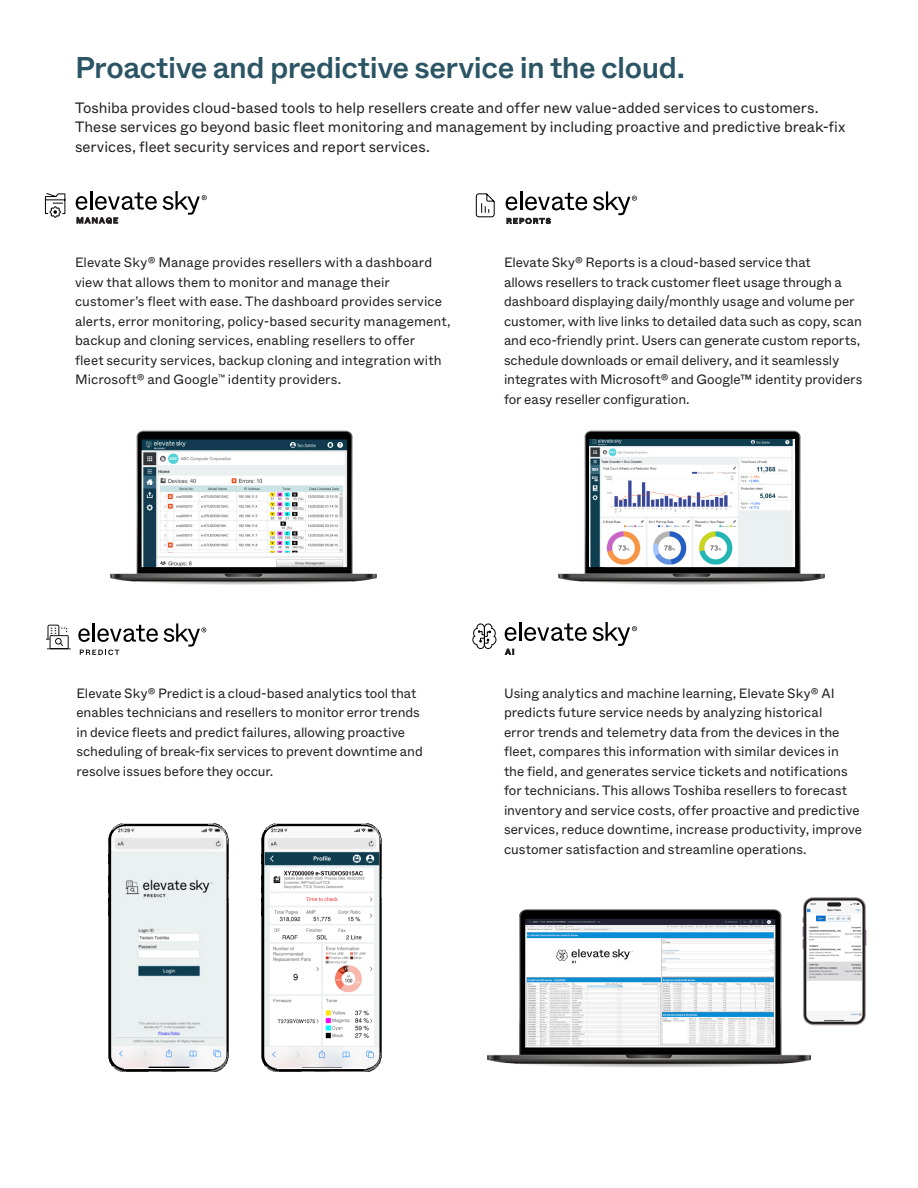
<style>
.page{position:relative;width:918px;height:1188px;background:#fff}
.page>*{position:absolute;margin:0;border:0;box-sizing:border-box;transform-origin:0 0}
.t1{font:500 30px "ABC Whyte";letter-spacing:-.015em;color:#2b5564}
.t2{font:15px/19.5px "ABC Whyte";letter-spacing:.005em;color:#231f20}
.t3{font:13.5px/19.5px "ABC Whyte";color:#231f20}
</style>
<div class="page">
<img style="left:110px;top:430px;width:267px;height:155px">
<svg style="left:76px;top:196px;width:12px;height:14px"></svg>
<hr style="left:90px;top:191px;width:3px;height:19px;background:#000">
<svg style="left:95px;top:192px;width:62px;height:18px"></svg>
<svg style="left:77px;top:218px;width:41px;height:5px"></svg>
<svg style="left:45px;top:193px;width:21px;height:25px"></svg>
<svg style="left:163px;top:191px;width:44px;height:24px"></svg>
<svg style="left:475px;top:193px;width:20px;height:25px"></svg>
<svg style="left:506px;top:191px;width:131px;height:33px"></svg>
<svg style="left:78px;top:623px;width:80px;height:19px"></svg>
<svg style="left:80px;top:650px;width:39px;height:5px"></svg>
<svg style="left:46px;top:625px;width:25px;height:24px"></svg>
<svg style="left:164px;top:623px;width:42px;height:24px"></svg>
<svg style="left:505px;top:627px;width:12px;height:14px"></svg>
<hr style="left:519px;top:622px;width:3px;height:19px;background:#000">
<svg style="left:524px;top:623px;width:63px;height:18px"></svg>
<svg style="left:505px;top:649px;width:9px;height:6px"></svg>
<svg style="left:472px;top:623px;width:25px;height:27px"></svg>
<svg style="left:593px;top:622px;width:44px;height:24px"></svg>
<img style="left:558px;top:430px;width:267px;height:155px">
<img style="left:590px;top:440px;width:205px;height:127px">
<img style="left:487px;top:909px;width:324px;height:158px">
<img style="left:800px;top:897px;width:67px;height:130px">
<img style="left:108px;top:824px;width:120px;height:21px">
<img style="left:108px;top:845px;width:19px;height:227px">
<img style="left:209px;top:845px;width:19px;height:227px">
<img style="left:127px;top:1069px;width:82px;height:3px">
<img style="left:111px;top:826px;width:115px;height:242px">
<img style="left:261px;top:824px;width:120px;height:21px">
<img style="left:261px;top:845px;width:19px;height:227px">
<img style="left:362px;top:845px;width:19px;height:227px">
<img style="left:280px;top:1069px;width:82px;height:3px">
<img style="left:264px;top:826px;width:116px;height:242px">
<p class="t1" style="left:75px;top:48px;width:612px">Proactive and predictive service in the cloud.</p>
<p class="t2" style="left:75px;top:98px;width:772px">Toshiba provides cloud-based tools to help resellers create and offer new value-added services to customers.<br>These services go beyond basic fleet monitoring and management by including proactive and predictive break-fix services, fleet security services and report services.</p>
<p class="t3" style="left:75px;top:253px;width:377px">Elevate Sky® Manage provides resellers with a dashboard view that allows them to monitor and manage their customer’s fleet with ease. The dashboard provides service alerts, error monitoring, policy-based security management, backup and cloning services, enabling resellers to offer<br>fleet security services, backup cloning and integration with Microsoft® and Google<sup>™</sup> identity providers.</p>
<p class="t3" style="left:504px;top:253px;width:360px">Elevate Sky® Reports is a cloud-based service that<br>allows resellers to track customer fleet usage through a dashboard displaying daily/monthly usage and volume per customer, with live links to detailed data such as copy, scan and eco-friendly print. Users can generate custom reports, schedule downloads or email delivery, and it seamlessly integrates with Microsoft® and Google™ identity providers for easy reseller configuration.</p>
<p class="t3" style="left:76px;top:684px;width:348px">Elevate Sky® Predict is a cloud-based analytics tool that enables technicians and resellers to monitor error trends in device fleets and predict failures, allowing proactive scheduling of break-fix services to prevent downtime and resolve issues before they occur.</p>
<p class="t3" style="left:504px;top:684px;width:359px">Using analytics and machine learning, Elevate Sky® AI predicts future service needs by analyzing historical<br>error trends and telemetry data from the devices in the fleet, compares this information with similar devices in the field, and generates service tickets and notifications for technicians. This allows Toshiba resellers to forecast inventory and service costs, offer proactive and predictive services, reduce downtime, increase productivity, improve customer satisfaction and streamline operations.</p>
</div>
